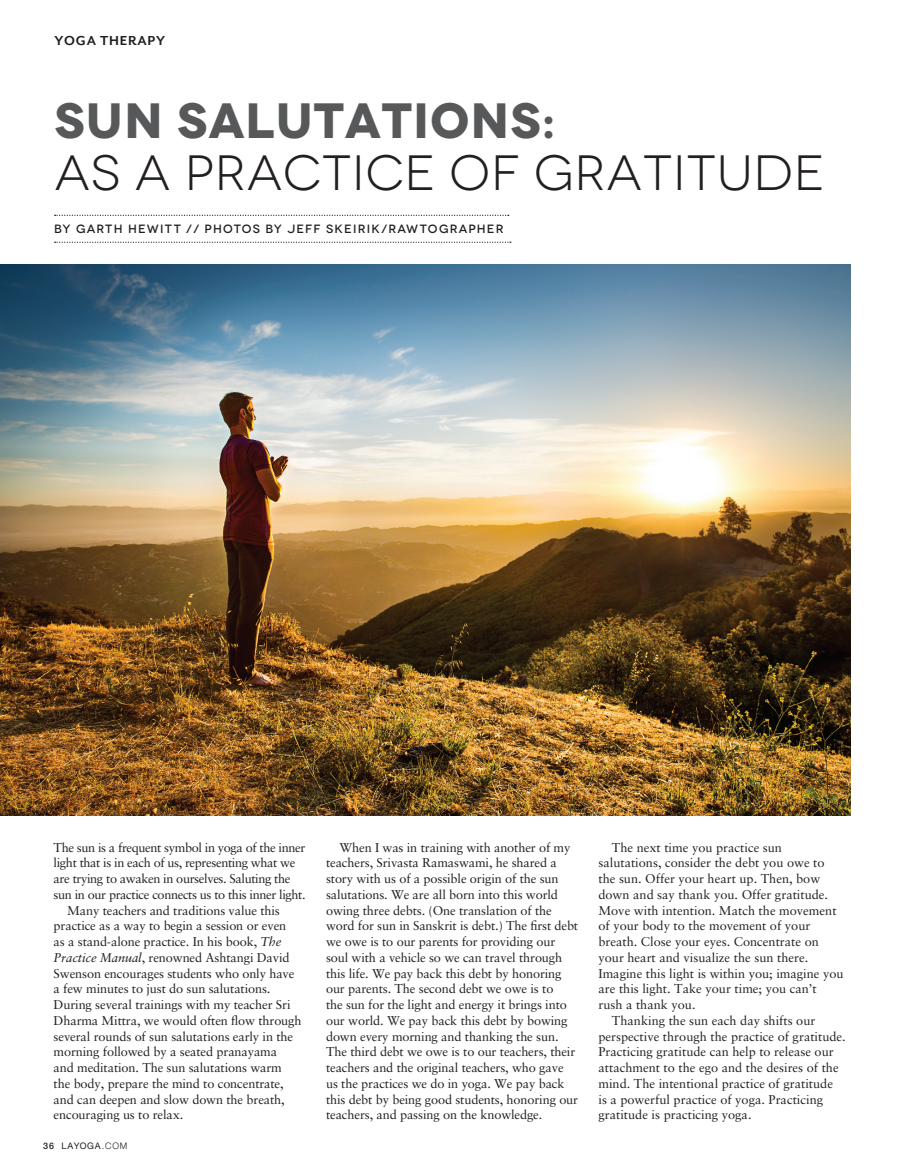
<style>
.page{position:relative;width:905px;height:1175px;background:#fff}
.page>*{position:absolute;margin:0;border:0;box-sizing:border-box;transform-origin:0 0}
.t1{font:49.5px "Novecentowide";letter-spacing:.02em;color:#231f20}
.t2{font:700 49.5px "Novecentowide";letter-spacing:.02em;color:#57585a}
.t3{font:15px "Mr Eaves San B";letter-spacing:.05em;color:#231f20}
.t4{font:12.75px/15.8px "Sabon";letter-spacing:-.01em;color:#231f20}
.t5{font:12.75px "Sabon";letter-spacing:-.03em;color:#231f20}
.t6{font:500 12px "Novecentowide";letter-spacing:.1em;color:#231f20}
.t7{font:9px "Helvetica Neue";letter-spacing:.05em;color:#231f20}
.s1{font-style:italic}
.s2{font-weight:500}
.s3{font-weight:300}
</style>
<div class="page">
<img style="left:0;top:264px;width:850px;height:551px">
<svg style="left:55px;top:215px;width:454px;height:1px"></svg>
<svg style="left:55px;top:242px;width:456px;height:1px"></svg>
<p class="t3" style="left:55px;top:32px;width:112px">YOGA THERAPY</p>
<h1 class="t2" style="left:55px;top:89px;width:502px">SUN SALUTATIONS:</h1>
<h1 class="t1" style="left:55px;top:145px;width:771px">AS A PRACTICE OF GRATITUDE</h1>
<p class="t6" style="left:54px;top:221px;width:451px">BY GARTH HEWITT // PHOTOS BY JEFF SKEIRIK/RAWTOGRAPHER</p>
<p class="t5" style="left:54px;top:839px;width:253px">The sun is a frequent symbol in yoga of the inner</p>
<p class="t5" style="left:54px;top:855px;width:243px">light that is in each of us, representing what we</p>
<p class="t5" style="left:54px;top:871px;width:238px">are trying to awaken in ourselves. Saluting the</p>
<p class="t5" style="left:54px;top:886px;width:253px">sun in our practice connects us to this inner light.</p>
<p class="t4" style="left:67px;top:902px;width:214px">Many teachers and traditions value this</p>
<p class="t4" style="left:54px;top:918px;width:234px">practice as a way to begin a session or even</p>
<p class="t4" style="left:54px;top:933px;width:229px">as a stand-alone practice. In his book, <span class="s1">The</span></p>
<p class="t4" style="left:54px;top:949px;width:237px"><span class="s1">Practice Manual</span>, renowned Ashtangi David</p>
<p class="t4" style="left:54px;top:965px;width:242px">Swenson encourages students who only have</p>
<p class="t4" style="left:54px;top:981px;width:218px">a few minutes to just do sun salutations.</p>
<p class="t4" style="left:54px;top:996px;width:238px">During several trainings with my teacher Sri</p>
<p class="t4" style="left:54px;top:1012px;width:249px">Dharma Mittra, we would often flow through</p>
<p class="t4" style="left:54px;top:1028px;width:241px">several rounds of sun salutations early in the</p>
<p class="t4" style="left:54px;top:1044px;width:225px">morning followed by a seated pranayama</p>
<p class="t4" style="left:54px;top:1059px;width:230px">and meditation. The sun salutations warm</p>
<p class="t4" style="left:54px;top:1075px;width:231px">the body, prepare the mind to concentrate,</p>
<p class="t4" style="left:54px;top:1091px;width:232px">and can deepen and slow down the breath,</p>
<p class="t4" style="left:54px;top:1107px;width:131px">encouraging us to relax.</p>
<p class="t7" style="left:43px;top:1140px;width:86px"><span class="s2">36</span> LAYOGA<span class="s3">.COM</span></p>
<p class="t4" style="left:326px;top:839px;width:254px;text-indent:14px">When I was in training with another of my teachers, Srivasta Ramaswami, he shared a story with us of a possible origin of the sun salutations. We are all born into this world owing three debts. (One translation of the word for sun in Sanskrit is debt.) The first debt we owe is to our parents for providing our soul with a vehicle so we can travel through this life. We pay back this debt by honoring our parents. The second debt we owe is to<br>the sun for the light and energy it brings into our world. We pay back this debt by bowing down every morning and thanking the sun.<br>The third debt we owe is to our teachers, their teachers and the original teachers, who gave us the practices we do in yoga. We pay back this debt by being good students, honoring our teachers, and passing on the knowledge.</p>
<p class="t4" style="left:612px;top:839px;width:171px">The next time you practice sun</p>
<p class="t4" style="left:598px;top:854px;width:228px">salutations, consider the debt you owe to</p>
<p class="t4" style="left:598px;top:870px;width:223px">the sun. Offer your heart up. Then, bow</p>
<p class="t4" style="left:598px;top:886px;width:231px">down and say thank you. Offer gratitude.</p>
<p class="t4" style="left:598px;top:902px;width:239px">Move with intention. Match the movement</p>
<p class="t4" style="left:598px;top:917px;width:213px">of your body to the movement of your</p>
<p class="t4" style="left:598px;top:933px;width:222px">breath. Close your eyes. Concentrate on</p>
<p class="t4" style="left:598px;top:949px;width:211px">your heart and visualize the sun there.</p>
<p class="t4" style="left:598px;top:965px;width:247px">Imagine this light is within you; imagine you</p>
<p class="t4" style="left:598px;top:980px;width:220px">are this light. Take your time; you can’t</p>
<p class="t4" style="left:598px;top:996px;width:99px">rush a thank you.</p>
<p class="t4" style="left:612px;top:1012px;width:205px">Thanking the sun each day shifts our</p>
<p class="t4" style="left:598px;top:1028px;width:249px">perspective through the practice of gratitude.</p>
<p class="t4" style="left:598px;top:1043px;width:237px">Practicing gratitude can help to release our</p>
<p class="t4" style="left:598px;top:1059px;width:242px">attachment to the ego and the desires of the</p>
<p class="t4" style="left:598px;top:1075px;width:236px">mind. The intentional practice of gratitude</p>
<p class="t4" style="left:598px;top:1091px;width:226px">is a powerful practice of yoga. Practicing</p>
<p class="t4" style="left:598px;top:1106px;width:155px">gratitude is practicing yoga.</p>
</div>
